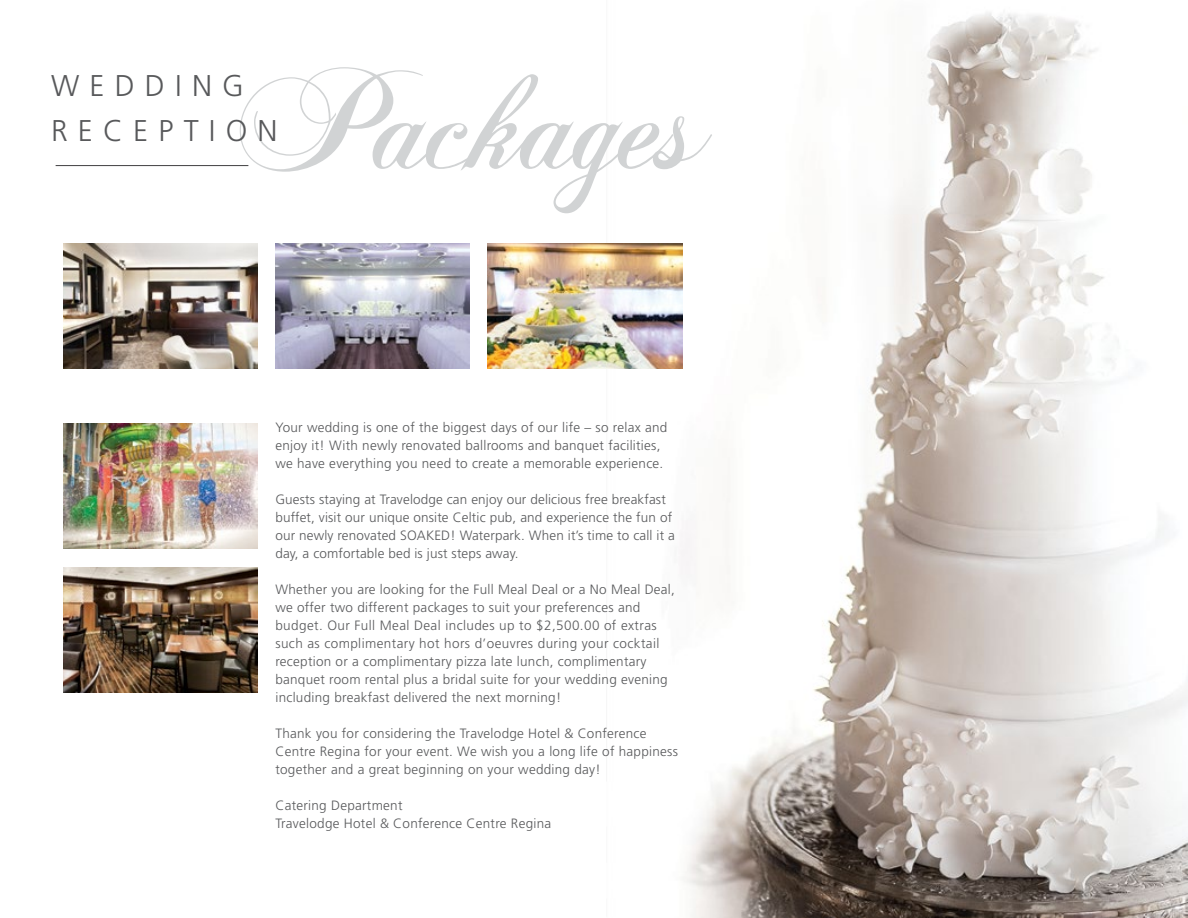
<style>
.page{position:relative;width:1188px;height:918px;background:#fff}
.page>*{position:absolute;margin:0;border:0;box-sizing:border-box;transform-origin:0 0}
.t1{font:145.5px "Chopin Script";letter-spacing:-.06em;color:#d1d3d4}
.t2{font:300 30px/45px "Frutiger";letter-spacing:.34em;color:#58595b}
.t3{font:300 13.5px/18px "Frutiger";letter-spacing:.02em;color:#58595b}
</style>
<div class="page">
<img style="left:681px;top:13px;width:507px;height:905px">
<img style="left:488px;top:243px;width:194px;height:126px">
<img style="left:63px;top:243px;width:194px;height:126px">
<img style="left:63px;top:567px;width:194px;height:126px">
<img style="left:63px;top:423px;width:194px;height:126px">
<img style="left:275px;top:243px;width:194px;height:126px">
<hr style="left:56px;top:165px;width:192px;height:1px;background:#414042">
<h1 class="t1" style="left:240px;top:31px;width:471px">Packages</h1>
<h2 class="t2" style="left:51px;top:63px;width:228px">WEDDING<br>RECEPTION</h2>
<p class="t3" style="left:275px;top:418px;width:393px">Your wedding is one of the biggest days of our life – so relax and enjoy it! With newly renovated ballrooms and banquet facilities, we have everything you need to create a memorable experience.</p>
<p class="t3" style="left:275px;top:490px;width:401px">Guests staying at Travelodge can enjoy our delicious free breakfast buffet, visit our unique onsite Celtic pub, and experience the fun of our newly renovated SOAKED! Waterpark. When it’s time to call it a day, a comfortable bed is just steps away.</p>
<p class="t3" style="left:275px;top:580px;width:401px">Whether you are looking for the Full Meal Deal or a No Meal Deal, we offer two different packages to suit your preferences and budget. Our Full Meal Deal includes up to $2,500.00 of extras such as complimentary hot hors d’oeuvres during your cocktail reception or a complimentary pizza late lunch, complimentary banquet room rental plus a bridal suite for your wedding evening including breakfast delivered the next morning!</p>
<p class="t3" style="left:275px;top:724px;width:404px">Thank you for considering the Travelodge Hotel &amp; Conference<br>Centre Regina for your event. We wish you a long life of happiness together and a great beginning on your wedding day!</p>
<p class="t3" style="left:275px;top:796px;width:277px">Catering Department<br>Travelodge Hotel &amp; Conference Centre Regina</p>
</div>
